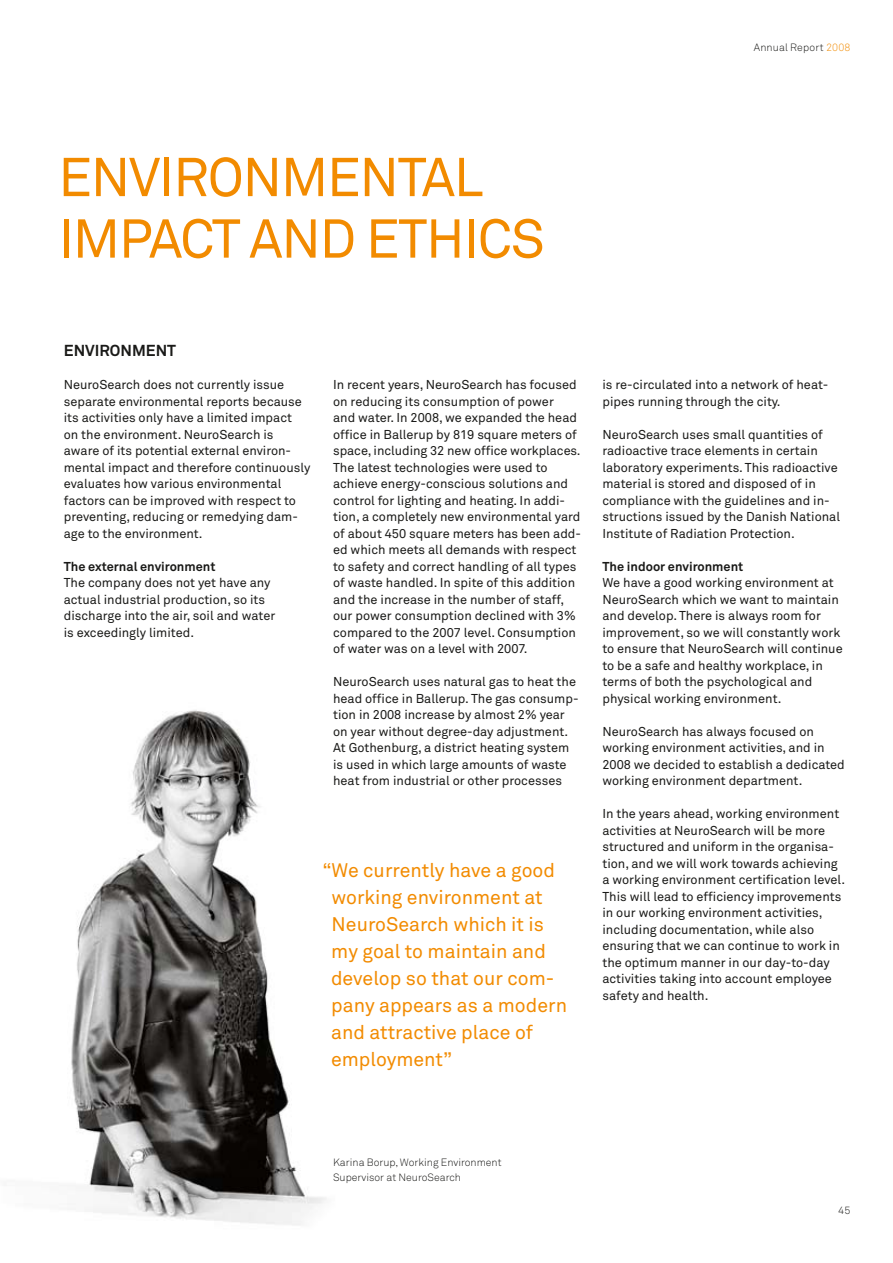
<style>
.page{position:relative;width:893px;height:1263px;background:#fff}
.page>*{position:absolute;margin:0;border:0;box-sizing:border-box;transform-origin:0 0}
.t1{font:54px "Akkurat";color:#f28b00}
.t2{font:19.5px/27px "Akkurat";color:#f28b00}
.t3{font:700 15.75px "Akkurat";color:#1a1a18}
.t4{font:12.75px/16.5px "Akkurat";color:#1a1a18}
.t5{font:700 12.75px "Akkurat";color:#1a1a18}
.t6{font:300 10.5px/15px "Akkurat";color:#1a1a18}
.s1{color:#f28b00}
</style>
<div class="page">
<img style="left:71px;top:710px;width:255px;height:515px">
<p class="t6" style="left:754px;top:40px;width:98px">Annual Report <span class="s1">2008</span></p>
<h1 class="t1" style="left:58px;top:146px;width:130px">Environ</h1>
<h1 class="t1" style="left:281px;top:146px;width:78px">menta</h1>
<h1 class="t1" style="left:454px;top:146px;width:31px">l</h1>
<h1 class="t1" style="left:58px;top:207px;width:31px">impact</h1>
<h1 class="t1" style="left:249px;top:207px;width:36px">and</h1>
<h1 class="t1" style="left:366px;top:207px;width:30px">ethics</h1>
<p class="t3" style="left:64px;top:341px;width:114px">ENVIRONMENT</p>
<p class="t4" style="left:64px;top:377px;width:248px">NeuroSearch does not currently issue separate environmental reports because its activities only have a limited impact<br>on the environment. NeuroSearch is aware of its potential external environ&shy;mental impact and therefore continuously evaluates how various environmental factors can be improved with respect to preventing, reducing or remedying dam&shy;age to the environment.</p>
<p class="t5" style="left:64px;top:558px;width:153px">The external environment</p>
<p class="t4" style="left:64px;top:575px;width:213px">The company does not yet have any actual industrial production, so its discharge into the air, soil and water is exceedingly limited.</p>
<p class="t4" style="left:333px;top:377px;width:249px">In recent years, NeuroSearch has focused on reducing its consumption of power<br>and water. In 2008, we expanded the head office in Ballerup by 819 square meters of space, including 32 new office workplaces.<br>The latest technologies were used to achieve energy-conscious solutions and control for lighting and heating. In addi&shy;tion, a completely new environmental yard of about 450 square meters has been add&shy;ed which meets all demands with respect to safety and correct handling of all types of waste handled. In spite of this addition and the increase in the number of staff, our power consumption declined with 3% compared to the 2007 level. Consumption of water was on a level with 2007.</p>
<p class="t4" style="left:333px;top:674px;width:247px">NeuroSearch uses natural gas to heat the head office in Ballerup. The gas consump&shy;tion in 2008 increase by almost 2% year on year without degree-day adjustment.<br>At Gothenburg, a district heating system is used in which large amounts of waste heat from industrial or other processes</p>
<h2 class="t2" style="left:331px;top:857px;width:238px;text-indent:-9px">“We currently have a good working environment at<br>NeuroSearch which it is my goal to maintain and develop so that our com&shy;pany appears as a modern and attractive place of employment”</h2>
<p class="t4" style="left:602px;top:377px;width:228px">is re-circulated into a network of heat&shy;pipes running through the city.</p>
<p class="t4" style="left:602px;top:426px;width:239px">NeuroSearch uses small quantities of radioactive trace elements in certain laboratory experiments. This radioactive material is stored and disposed of in compliance with the guidelines and in&shy;structions issued by the Danish National Institute of Radiation Protection.</p>
<p class="t5" style="left:602px;top:558px;width:142px">The indoor environment</p>
<p class="t4" style="left:602px;top:575px;width:242px">We have a good working environment at NeuroSearch which we want to maintain and develop. There is always room for improvement, so we will constantly work to ensure that NeuroSearch will continue to be a safe and healthy workplace, in terms of both the psychological and physical working environment.</p>
<p class="t4" style="left:602px;top:723px;width:244px">NeuroSearch has always focused on working environment activities, and in 2008 we decided to establish a dedicated working environment department.</p>
<p class="t4" style="left:602px;top:806px;width:244px">In the years ahead, working environment activities at NeuroSearch will be more structured and uniform in the organisa&shy;tion, and we will work towards achieving a working environment certification level.<br>This will lead to efficiency improvements in our working environment activities, including documentation, while also ensuring that we can continue to work in the optimum manner in our day-to-day activities taking into account employee safety and health.</p>
<p class="t6" style="left:333px;top:1155px;width:170px">Karina Borup, Working Environment<br>Supervisor at NeuroSearch</p>
<p class="t6" style="left:838px;top:1203px;width:14px">45</p>
</div>
